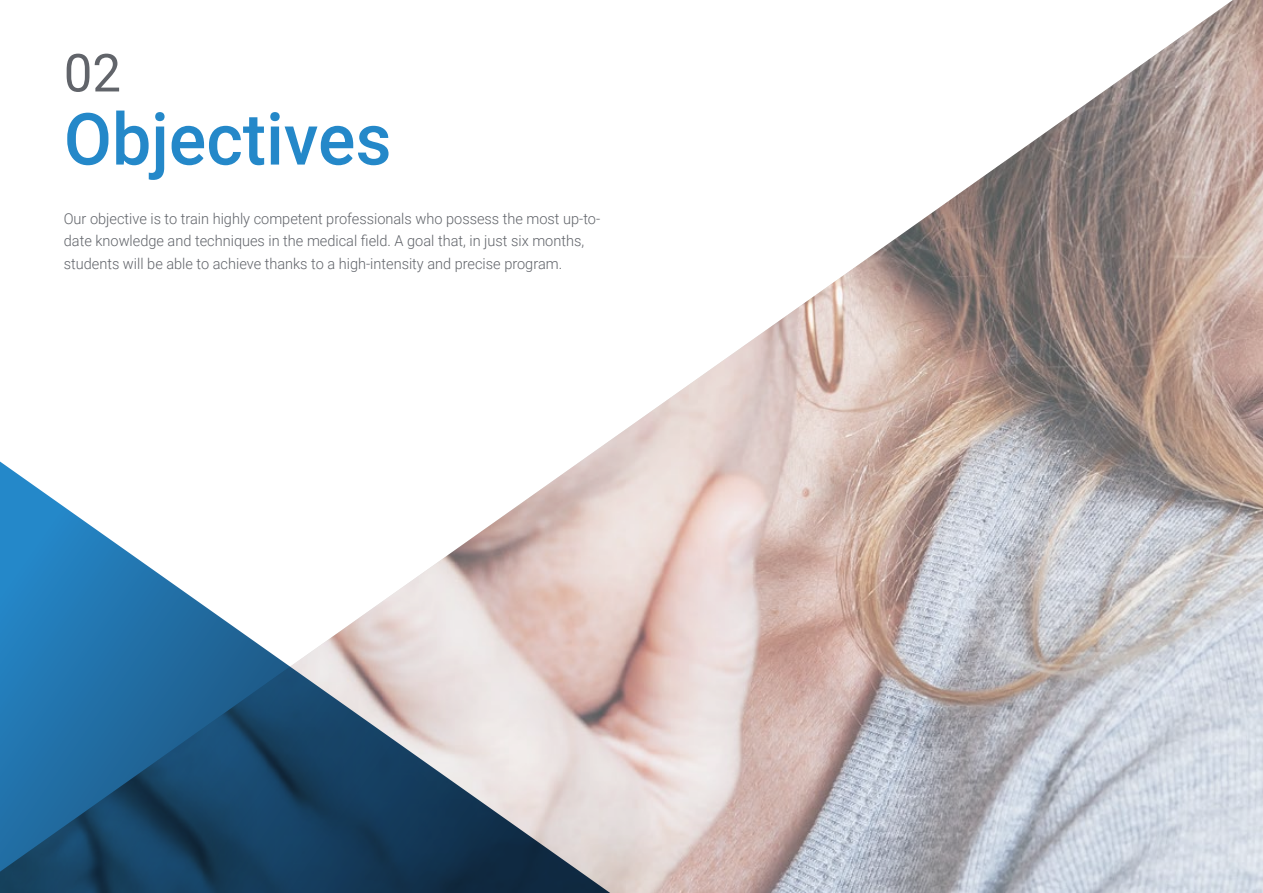
<style>
.page{position:relative;width:1263px;height:893px;background:#fff}
.page>*{position:absolute;margin:0;border:0;box-sizing:border-box;transform-origin:0 0}
.t1{font:500 72px "Roboto";color:#2488c9}
.t2{font:52.5px "Roboto";color:#61646a}
.t3{font:300 15px/22.5px "Roboto";color:#61646a}
</style>
<div class="page">
<img style="left:602px;top:0;width:661px;height:893px">
<svg style="left:0;top:446px;width:640px;height:447px"></svg>
<h2 class="t2" style="left:64px;top:36px;width:59px">02</h2>
<h1 class="t1" style="left:64px;top:89px;width:329px">Objectives</h1>
<p class="t3" style="left:64px;top:207px;width:538px">Our objective is to train highly competent professionals who possess the most up-to&shy;date knowledge and techniques in the medical field. A goal that, in just six months, students will be able to achieve thanks to a high-intensity and precise program.</p>
</div>
